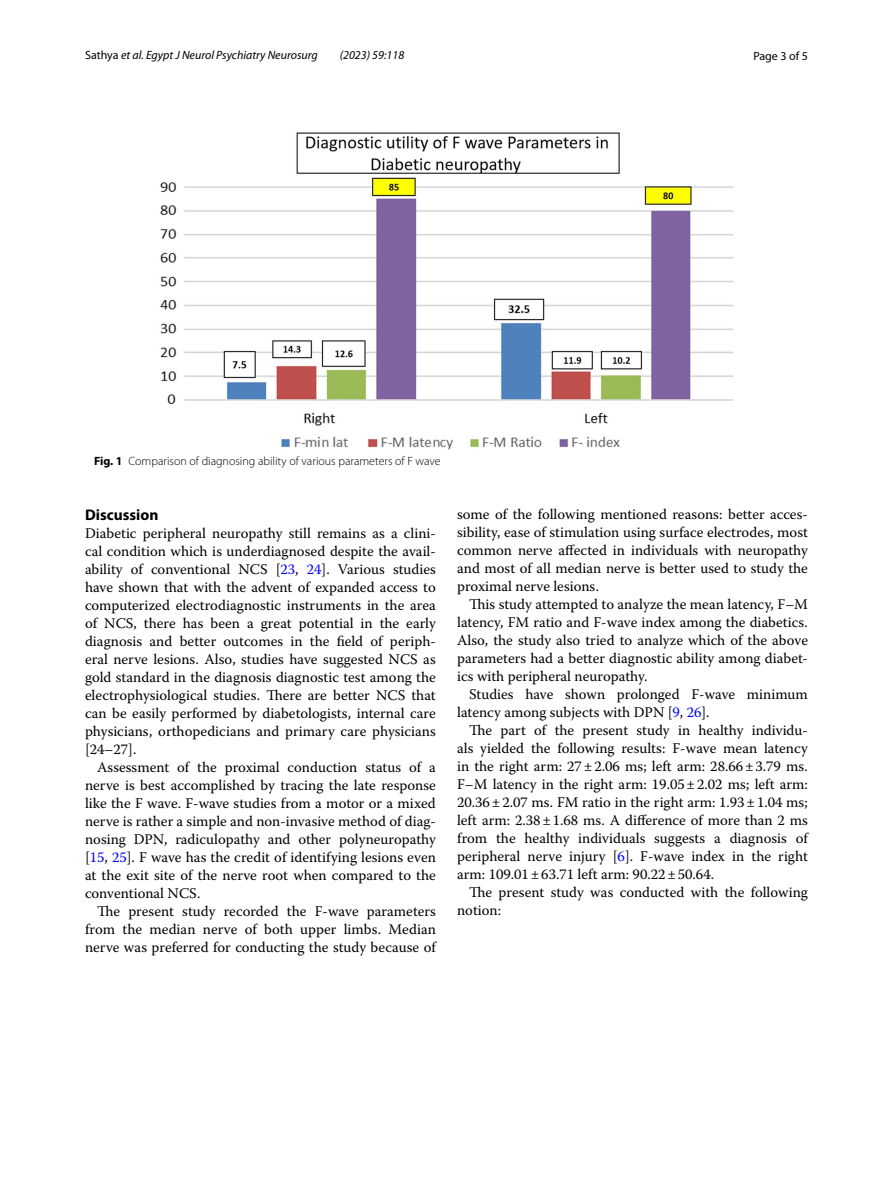
<style>
.page{position:relative;width:893px;height:1187px;background:#fff}
.page>*{position:absolute;margin:0;border:0;box-sizing:border-box;transform-origin:0 0}
.t1{font:700 15.45px "Myriad Pro";color:#000}
.t2{font:14.7px/18px "Warnock Pro";color:#000;text-align:justify}
.t3{font:300 12px "Myriad Pro";color:#000}
.t4{font:italic 12px "Myriad Pro";color:#000}
.t5{font:12px "Myriad Pro";color:#000}
.s1{font-style:normal}
.s2{font-weight:700}
.s3{color:#00f}
</style>
<div class="page">
<img style="left:160px;top:133px;width:573px;height:316px">
<p class="t4" style="left:85px;top:48px;width:234px"><span class="s1">Sathya</span> et al. Egypt J Neurol Psychiatry Neurosurg</p>
<p class="t4" style="left:340px;top:48px;width:66px">(2023) 59:118</p>
<p class="t5" style="left:753px;top:48px;width:56px">Page 3 of 5</p>
<p class="t3" style="left:94px;top:454px;width:348px"><span class="s2">Fig. 1</span> Comparison of diagnosing ability of various parameters of F wave</p>
<p class="t1" style="left:85px;top:504px;width:75px">Discussion</p>
<p class="t2" style="left:85px;top:523px;width:352px">Diabetic peripheral neuropathy still remains as a clini&shy;cal condition which is underdiagnosed despite the avail&shy;ability of conventional NCS [<span class="s3">23</span>, <span class="s3">24</span>]. Various studies have shown that with the advent of expanded access to computerized electrodiagnostic instruments in the area of NCS, there has been a great potential in the early diagnosis and better outcomes in the field of periph&shy;eral nerve lesions. Also, studies have suggested NCS as gold standard in the diagnosis diagnostic test among the electrophysiological studies. There are better NCS that can be easily performed by diabetologists, internal care physicians, orthopedicians and primary care physicians [24–27].</p>
<p class="t2" style="left:85px;top:757px;width:352px;text-indent:12px">Assessment of the proximal conduction status of a nerve is best accomplished by tracing the late response like the F wave. F-wave studies from a motor or a mixed nerve is rather a simple and non-invasive method of diag&shy;nosing DPN, radiculopathy and other polyneuropathy [<span class="s3">15</span>, <span class="s3">25</span>]. F wave has the credit of identifying lesions even at the exit site of the nerve root when compared to the conventional NCS.</p>
<p class="t2" style="left:85px;top:901px;width:352px;text-indent:12px">The present study recorded the F-wave parameters from the median nerve of both upper limbs. Median nerve was preferred for conducting the study because of</p>
<p class="t2" style="left:457px;top:504px;width:352px">some of the following mentioned reasons: better acces&shy;sibility, ease of stimulation using surface electrodes, most common nerve affected in individuals with neuropathy and most of all median nerve is better used to study the proximal nerve lesions.</p>
<p class="t2" style="left:457px;top:594px;width:352px;text-indent:12px">This study attempted to analyze the mean latency, F–M latency, FM ratio and F-wave index among the diabetics.<br>Also, the study also tried to analyze which of the above parameters had a better diagnostic ability among diabet&shy;ics with peripheral neuropathy.</p>
<p class="t2" style="left:457px;top:684px;width:352px;text-indent:12px">Studies have shown prolonged F-wave minimum latency among subjects with DPN [<span class="s3">9</span>, <span class="s3">26</span>].</p>
<p class="t2" style="left:457px;top:720px;width:352px;text-indent:12px">The part of the present study in healthy individu&shy;als yielded the following results: F-wave mean latency in the right arm: 27±2.06 ms; left arm: 28.66±3.79 ms.<br>F–M latency in the right arm: 19.05±2.02 ms; left arm:<br>20.36±2.07 ms. FM ratio in the right arm: 1.93±1.04 ms; left arm: 2.38±1.68 ms. A difference of more than 2 ms from the healthy individuals suggests a diagnosis of peripheral nerve injury [<span class="s3">6</span>]. F-wave index in the right arm: 109.01±63.71 left arm: 90.22±50.64.</p>
<p class="t2" style="left:457px;top:882px;width:352px;text-indent:12px">The present study was conducted with the following notion:</p>
</div>
